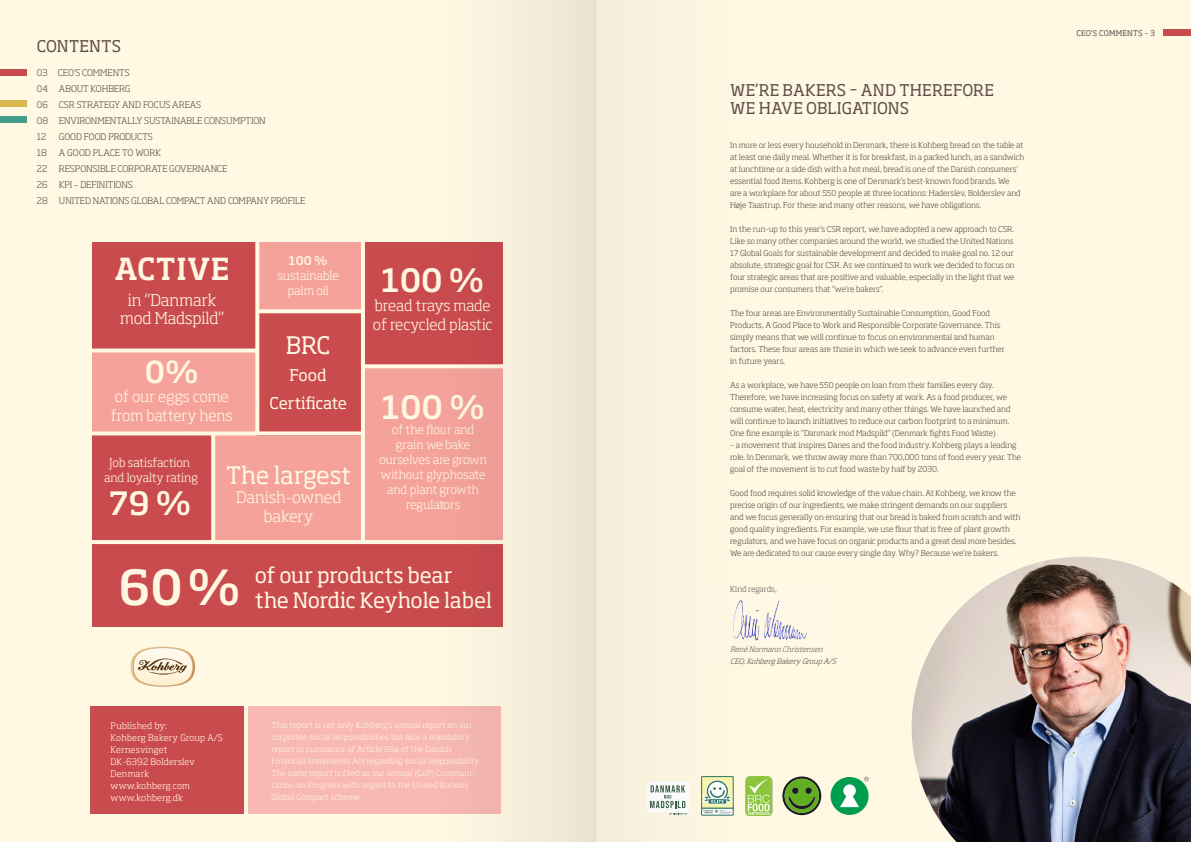
<style>
.page{position:relative;width:1191px;height:842px;background:#fff8e3}
.page>*{position:absolute;margin:0;border:0;box-sizing:border-box;transform-origin:0 0}
.brød{font:500 47.7px "Soho Std";color:#fff7e2}
.brød-2{font:500 31.8px "Soho Std";color:#fff7e2}
.brød-3{font:500 30px "Soho Std";letter-spacing:.015em;color:#fff7e2}
.brød-4{font:23.8px "Soho Std";letter-spacing:-.02em;color:#fff7e2}
.brød-5{font:21px/25px "Soho Std";letter-spacing:-.01em;color:#fff7e2}
.t1{font:16px/18px "Soho Std";letter-spacing:.015em;color:#614e4b}
.brød-6{font:300 16px/18px "Soho Std";letter-spacing:-.005em;color:#fff7e2;text-align:center}
.brød-7{font:16px/27.8px "Soho Std";letter-spacing:-.015em;color:#fff7e2;text-align:center}
.brød-8{font:300 15.9px/19.1px "Soho Std";color:#fff7e2;text-align:center}
.brød-9{font:300 15px/19px "Soho Std";letter-spacing:-.01em;color:#fff7e2}
.brød-10{font:300 11.9px/15.1px "Soho Std";letter-spacing:-.005em;color:#fff7e2;text-align:center}
.t2{font:300 9px "Soho Std";color:#614e4b}
.t3{font:300 9px "Soho Std";letter-spacing:.025em;color:#fff7e2}
.t4{font:300 9px "Soho Std";letter-spacing:-.02em;color:#614e4b}
.t5{font:300 8px/12px "Soho Std";letter-spacing:-.005em;color:#614e4b}
.t6{font:300 8px/12px "Soho Std";letter-spacing:.02em;color:#fff7e2}
.t7{font:7.7px "Soho Std";letter-spacing:.025em;color:#614e4b}
.t8{font:italic 300 7.5px "Soho Std";color:#614e4b}
.s1{font-weight:500}
</style>
<div class="page">
<div style="left:1163px;top:30px;width:28px;height:6px;background:#ca4b4e"></div>
<img style="left:911px;top:557px;width:280px;height:285px">
<img style="left:748px;top:600px;width:60px;height:41px">
<img style="left:748px;top:776px;width:25px;height:39px">
<svg style="left:782px;top:776px;width:39px;height:39px"></svg>
<div style="left:792px;top:787px;width:6px;height:7px;background:#1c1d1f;border-radius:50%"></div>
<div style="left:805px;top:787px;width:7px;height:7px;background:#1c1d1f;border-radius:50%"></div>
<div style="left:830px;top:777px;width:38px;height:38px;background:#009c50;border-radius:50%"></div>
<div style="left:843px;top:784px;width:13px;height:13px;background:#fff;border-radius:50%"></div>
<svg style="left:840px;top:796px;width:19px;height:11px"></svg>
<svg style="left:864px;top:777px;width:4px;height:4px"></svg>
<div style="left:0;top:70px;width:27px;height:6px;background:#ca4b4e"></div>
<div style="left:0;top:101px;width:27px;height:6px;background:#daba50"></div>
<div style="left:0;top:117px;width:27px;height:6px;background:#449e89"></div>
<svg style="left:131px;top:647px;width:64px;height:40px"></svg>
<div style="left:92px;top:242px;width:165px;height:109px;background:#ca4b4e"></div>
<div style="left:92px;top:351px;width:165px;height:84px;background:#f4a29a"></div>
<div style="left:92px;top:435px;width:121px;height:107px;background:#ca4b4e"></div>
<div style="left:92px;top:542px;width:410px;height:85px;background:#ca4b4e"></div>
<div style="left:213px;top:435px;width:164px;height:107px;background:#f4a29a"></div>
<div style="left:257px;top:311px;width:106px;height:124px;background:#ca4b4e"></div>
<div style="left:257px;top:242px;width:106px;height:68px;background:#f4a29a"></div>
<div style="left:363px;top:242px;width:139px;height:124px;background:#ca4b4e"></div>
<div style="left:363px;top:366px;width:139px;height:176px;background:#f4a29a"></div>
<svg style="left:255px;top:242px;width:4px;height:189px"></svg>
<hr style="left:361px;top:241px;width:4px;height:301px;background:#fff8e3">
<svg style="left:211px;top:435px;width:4px;height:105px"></svg>
<svg style="left:92px;top:349px;width:165px;height:4px"></svg>
<svg style="left:92px;top:431px;width:269px;height:4px"></svg>
<hr style="left:89px;top:540px;width:416px;height:4px;background:#fff8e3">
<svg style="left:365px;top:364px;width:77px;height:4px"></svg>
<svg style="left:257px;top:309px;width:104px;height:4px"></svg>
<div style="left:248px;top:706px;width:252px;height:107px;background:#f7b9b1"></div>
<div style="left:91px;top:706px;width:153px;height:107px;background:#ca4b4e"></div>
<svg style="left:442px;top:0;width:153px;height:842px"></svg>
<div style="left:595px;top:0;width:153px;height:842px;background:#faf3de"></div>
<p class="t1" style="left:37px;top:37px;width:86px">CONTENTS</p>
<p class="t2" style="left:37px;top:67px;width:94px">03 CEO’S COMMENTS</p>
<p class="t2" style="left:37px;top:83px;width:95px">04 ABOUT KOHBERG</p>
<p class="t2" style="left:37px;top:99px;width:166px">06 CSR STRATEGY AND FOCUS AREAS</p>
<p class="t2" style="left:37px;top:115px;width:230px">08 ENVIRONMENTALLY SUSTAINABLE CONSUMPTION</p>
<p class="t2" style="left:37px;top:131px;width:11px">12</p>
<p class="t4" style="left:59px;top:131px;width:95px">GOOD FOOD PRODUCTS</p>
<p class="t2" style="left:37px;top:147px;width:12px">18</p>
<p class="t2" style="left:59px;top:147px;width:104px">A GOOD PLACE TO WORK</p>
<p class="t2" style="left:37px;top:163px;width:12px">22</p>
<p class="t2" style="left:59px;top:163px;width:170px">RESPONSIBLE CORPORATE GOVERNANCE</p>
<p class="t2" style="left:37px;top:179px;width:12px">26</p>
<p class="t2" style="left:59px;top:179px;width:75px">KPI – DEFINITIONS</p>
<p class="t2" style="left:37px;top:195px;width:270px">28 UNITED NATIONS GLOBAL COMPACT AND COMPANY PROFILE</p>
<p class="brød-3" style="left:115px;top:250px;width:116px">ACTIVE</p>
<p class="brød-6" style="left:120px;top:291px;width:105px">in ”Danmark mod Madspild”</p>
<p class="brød-3" style="left:145px;top:353px;width:55px">0%</p>
<p class="brød-9" style="left:111px;top:387px;width:123px">of our eggs come from battery hens</p>
<p class="brød-10" style="left:277px;top:253px;width:63px"><span class="s1">100 % </span>sustainable palm oil</p>
<p class="brød-4" style="left:286px;top:330px;width:46px">BRC</p>
<p class="brød-7" style="left:270px;top:361px;width:79px">Food<br>Certificate</p>
<p class="brød-10" style="left:104px;top:454px;width:95px">Job satisfaction and loyalty rating</p>
<p class="brød-2" style="left:109px;top:483px;width:84px">79 %</p>
<p class="brød-4" style="left:226px;top:460px;width:127px">The largest</p>
<p class="brød-8" style="left:236px;top:487px;width:107px">Danish-owned bakery</p>
<p class="brød-2" style="left:381px;top:260px;width:105px">100 %</p>
<p class="brød-9" style="left:373px;top:295px;width:121px">bread trays made of recycled plastic</p>
<p class="brød-2" style="left:381px;top:387px;width:105px">100 %</p>
<p class="brød-10" style="left:379px;top:422px;width:109px">of the flour and grain we bake ourselves are grown without glyphosate and plant growth regulators</p>
<p class="brød" style="left:119px;top:557px;width:123px">60 %</p>
<p class="brød-5" style="left:255px;top:562px;width:239px">of our products bear<br>the Nordic Keyhole label</p>
<p class="t3" style="left:111px;top:720px;width:58px">Published by:</p>
<p class="t3" style="left:111px;top:732px;width:114px">Kohberg Bakery Group A/S</p>
<p class="t3" style="left:111px;top:744px;width:58px">Kernesvinget</p>
<p class="t3" style="left:111px;top:756px;width:86px">DK-6392 Bolderslev</p>
<p class="t3" style="left:111px;top:768px;width:40px">Denmark</p>
<p class="t3" style="left:111px;top:780px;width:81px">www.kohberg.com</p>
<p class="t3" style="left:111px;top:792px;width:74px">www.kohberg.dk</p>
<p class="t6" style="left:271px;top:719px;width:211px">This report is not only Kohberg’s annual report on our corporate social responsibilities but also a mandatory report in pursuance of Article 99a of the Danish Financial Statements Act regarding social responsibility.<br>The same report is filed as our annual (CoP) Communi&shy;cation on Progress with regard to the United Nations Global Compact scheme.</p>
<p class="t1" style="left:730px;top:81px;width:265px">WE’RE BAKERS – AND THEREFORE<br>WE HAVE OBLIGATIONS</p>
<p class="t5" style="left:730px;top:139px;width:296px">In more or less every household in Denmark, there is Kohberg bread on the table at at least one daily meal. Whether it is for breakfast, in a packed lunch, as a sandwich at lunchtime or a side dish with a hot meal, bread is one of the Danish consumers’ essential food items. Kohberg is one of Denmark’s best-known food brands. We<br>are a workplace for about 550 people at three locations: Haderslev, Bolderslev and Høje Taastrup. For these and many other reasons, we have obligations.</p>
<p class="t5" style="left:730px;top:223px;width:286px">In the run-up to this year’s CSR report, we have adopted a new approach to CSR.<br>Like so many other companies around the world, we studied the United Nations 17 Global Goals for sustainable development and decided to make goal no. 12 our absolute, strategic goal for CSR. As we continued to work we decided to focus on four strategic areas that are positive and valuable, especially in the light that we promise our consumers that ”we’re bakers”.</p>
<p class="t5" style="left:730px;top:307px;width:276px">The four areas are Environmentally Sustainable Consumption, Good Food Products, A Good Place to Work and Responsible Corporate Governance. This simply means that we will continue to focus on environmental and human factors. These four areas are those in which we seek to advance even further in future years.</p>
<p class="t5" style="left:730px;top:379px;width:282px">As a workplace, we have 550 people on loan from their families every day.<br>Therefore, we have increasing focus on safety at work. As a food producer, we consume water, heat, electricity and many other things. We have launched and will continue to launch initiatives to reduce our carbon footprint to a minimum.<br>One fine example is “Danmark mod Madspild” (Denmark fights Food Waste)</p>
<p class="t5" style="left:730px;top:439px;width:292px">– a movement that inspires Danes and the food industry. Kohberg plays a leading role. In Denmark, we throw away more than 700,000 tons of food every year. The goal of the movement is to cut food waste by half by 2030.</p>
<p class="t5" style="left:730px;top:487px;width:292px">Good food requires solid knowledge of the value chain. At Kohberg, we know the precise origin of our ingredients, we make stringent demands on our suppliers and we focus generally on ensuring that our bread is baked from scratch and with good quality ingredients. For example, we use flour that is free of plant growth regulators, and we have focus on organic products and a great deal more besides.<br>We are dedicated to our cause every single day. Why? Because we’re bakers.</p>
<p class="t5" style="left:730px;top:583px;width:48px">Kind regards,</p>
<p class="t8" style="left:730px;top:645px;width:97px">RenéNormannChristensen</p>
<p class="t8" style="left:730px;top:657px;width:110px">CEO,KohbergBakeryGroupA/S</p>
<p class="t7" style="left:1076px;top:28px;width:80px">CEO’S COMMENTS – 3</p>
</div>
